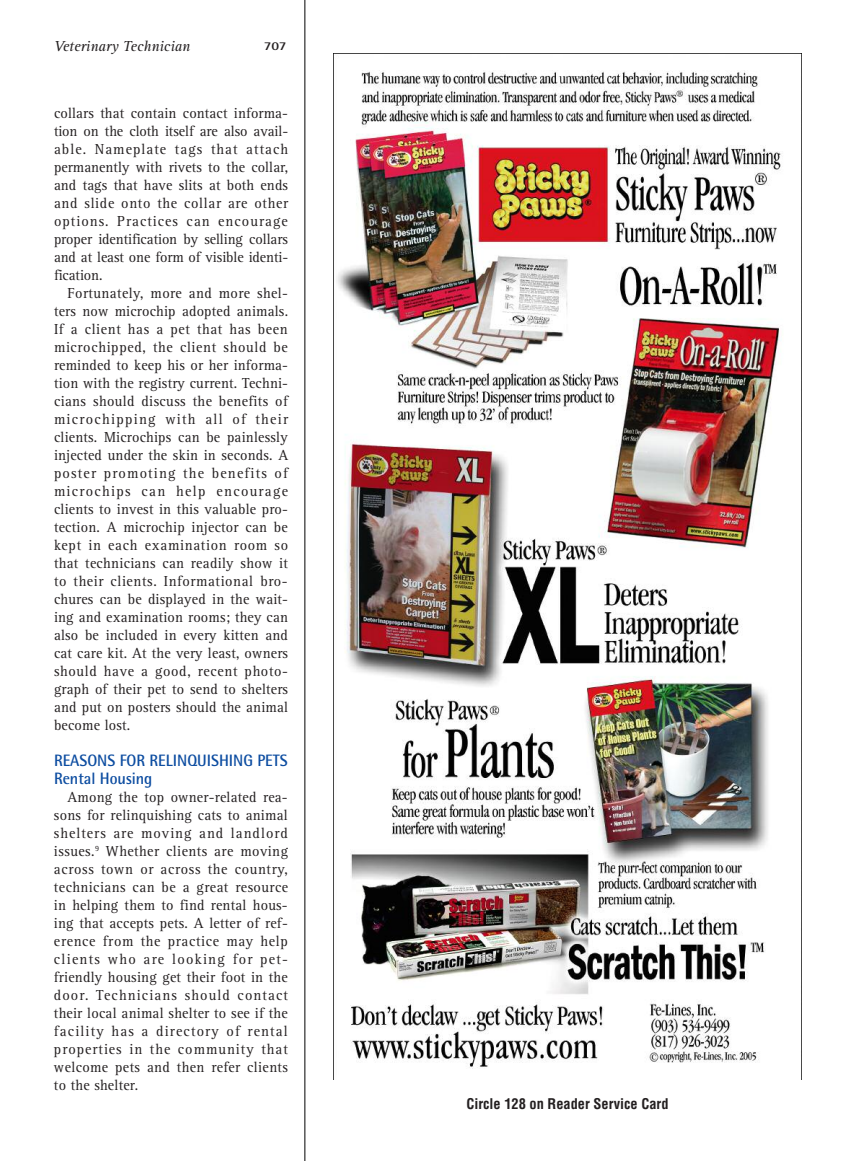
<style>
.page{position:relative;width:864px;height:1161px;background:#fff}
.page>*{position:absolute;margin:0;border:0;box-sizing:border-box;transform-origin:0 0}
.t1{font:700 16.5px/18px "Rotis Semi Sans";color:#0d4da1;scale:.95 1}
.t2{font:15px/18px "Rotis Serif";letter-spacing:.015em;color:#231f20;text-align:justify;scale:.95 1}
.t3{font:italic 15px "Rotis Serif";color:#231f20}
.t4{font:700 condensed 14.4px "Helvetica";color:#231f20}
.t5{font:700 12px "Rotis Semi Sans";color:#231f20;scale:1.2 1}
</style>
<div class="page">
<img style="left:333px;top:54px;width:448px;height:1026px">
<hr style="left:304px;top:0;width:1px;height:1161px;background:#000">
<p class="t3" style="left:54px;top:41px;width:138px">Veterinary Technician</p>
<p class="t5" style="left:264px;top:42px;width:20px">707</p>
<p class="t2" style="left:54px;top:106px;width:248px">collars that contain contact informa&shy;tion on the cloth itself are also avail&shy;able. Nameplate tags that attach permanently with rivets to the collar, and tags that have slits at both ends and slide onto the collar are other options. Practices can encourage proper identification by selling collars and at least one form of visible identi&shy;fication.</p>
<p class="t2" style="left:54px;top:286px;width:248px;text-indent:14px">Fortunately, more and more shel&shy;ters now microchip adopted animals.<br>If a client has a pet that has been microchipped, the client should be reminded to keep his or her informa&shy;tion with the registry current. Techni&shy;cians should discuss the benefits of microchipping with all of their clients. Microchips can be painlessly injected under the skin in seconds. A poster promoting the benefits of microchips can help encourage clients to invest in this valuable pro&shy;tection. A microchip injector can be kept in each examination room so that technicians can readily show it to their clients. Informational bro&shy;chures can be displayed in the wait&shy;ing and examination rooms; they can also be included in every kitten and cat care kit. At the very least, owners should have a good, recent photo&shy;graph of their pet to send to shelters and put on posters should the animal become lost.</p>
<p class="t1" style="left:54px;top:753px;width:247px">REASONS FOR RELINQUISHING PETS<br>Rental Housing</p>
<p class="t2" style="left:54px;top:790px;width:248px;text-indent:14px">Among the top owner-related rea&shy;sons for relinquishing cats to animal shelters are moving and landlord issues.<sup>9</sup> Whether clients are moving across town or across the country, technicians can be a great resource in helping them to find rental hous&shy;ing that accepts pets. A letter of ref&shy;erence from the practice may help clients who are looking for pet&shy;friendly housing get their foot in the door. Technicians should contact their local animal shelter to see if the facility has a directory of rental properties in the community that welcome pets and then refer clients to the shelter.</p>
<p class="t4" style="left:466px;top:1095px;width:204px">Circle 128 on Reader Service Card</p>
</div>
